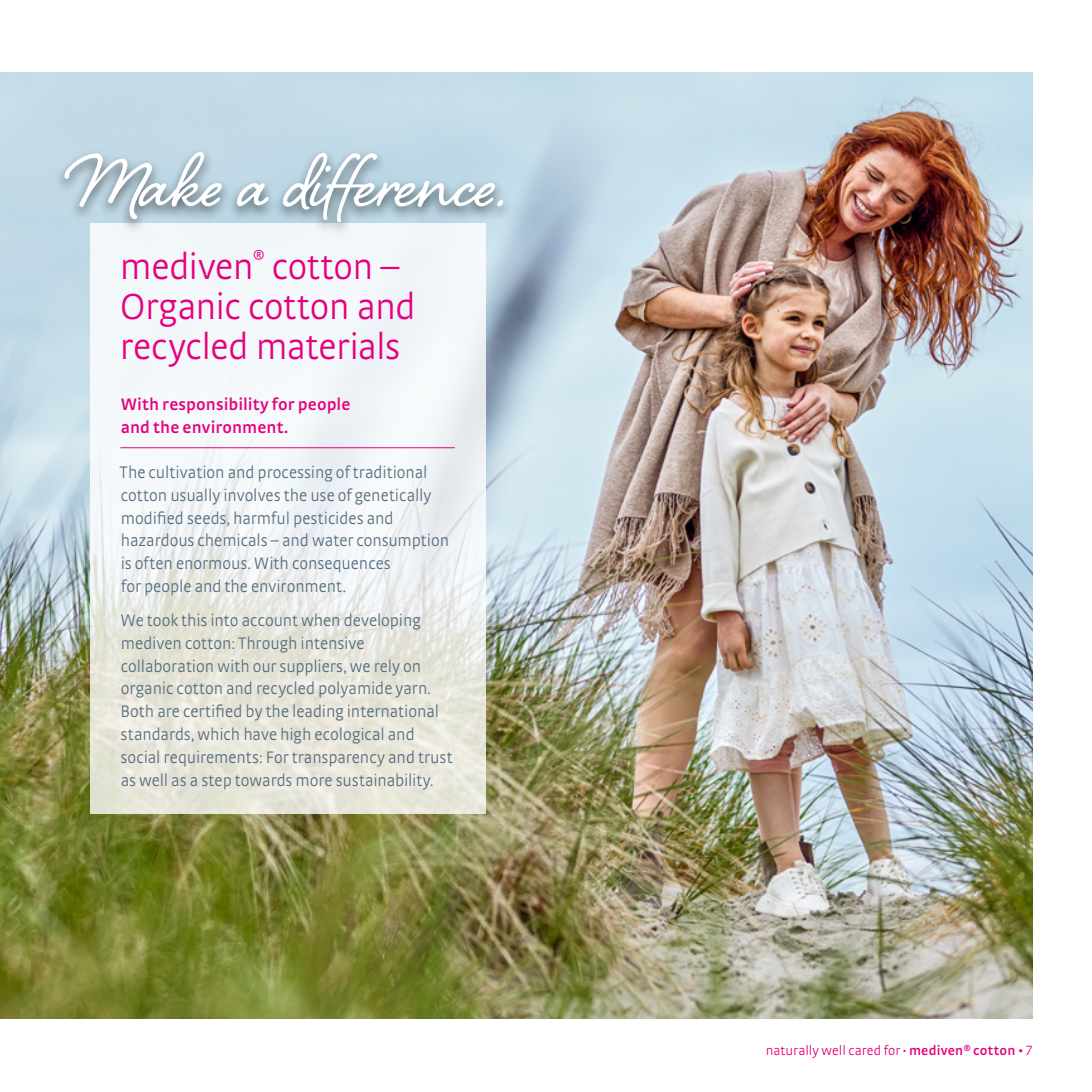
<style>
.page{position:relative;width:1092px;height:1092px;background:#fff}
.page>*{position:absolute;margin:0;border:0;box-sizing:border-box;transform-origin:0 0}
.t1{font:96.25px "Shelby";color:#fff}
.t2{font:300 38.15px/39.9px "medi Strada Pro";letter-spacing:-.015em;color:#e6007d}
.t3{font:300 17.5px/22.8px "medi Strada Pro";letter-spacing:-.005em;color:#576d7e}
.t4{font:600 17.5px/22.8px "medi Strada Pro";letter-spacing:.005em;color:#e6007d}
.t5{font:300 14px "medi Strada Pro";letter-spacing:.005em;color:#e6007d}
.s1{font-weight:600}
</style>
<div class="page">
<img style="left:0;top:73px;width:1032px;height:945px">
<svg style="left:90px;top:237px;width:395px;height:577px;fill:#eff3f6"></svg>
<div style="left:54px;top:147px;width:459px;height:90px;background:#000;opacity:.6"></div>
<hr style="left:120px;top:447px;width:335px;height:1px;background:#e6007d">
<h1 class="t1" style="left:69px;top:116px;width:439px">Make a difference.</h1>
<h2 class="t2" style="left:120px;top:246px;width:297px">mediven<sup>®</sup> cotton –<br>Organic cotton and recycled materials</h2>
<p class="t4" style="left:121px;top:392px;width:231px">With responsibility for people and the environment.</p>
<p class="t3" style="left:120px;top:460px;width:331px">The cultivation and processing of traditional cotton usually involves the use of genetically modified seeds, harmful pesticides and hazardous chemicals – and water consumption is often enormous. With consequences<br>for people and the environment.</p>
<p class="t3" style="left:121px;top:608px;width:333px">We took this into account when developing mediven cotton: Through intensive collaboration with our suppliers, we rely on organic cotton and recycled polyamide yarn.<br>Both are certified by the leading international standards, which have high ecological and social requirements: For transparency and trust as well as a step towards more sustainability.</p>
<p class="t5" style="left:765px;top:1041px;width:268px">naturally well cared for <span class="s1">· mediven® cotton •</span> 7</p>
</div>
